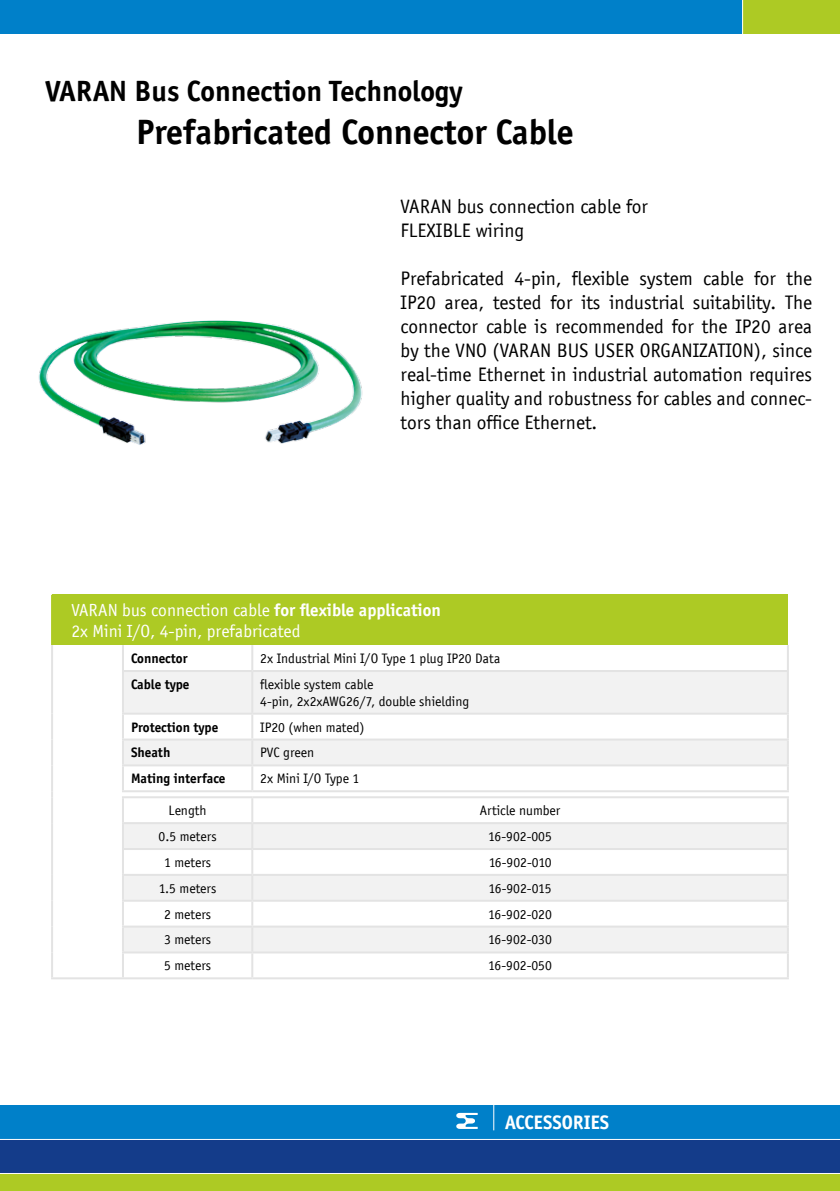
<style>
.page{position:relative;width:840px;height:1191px;background:#fff}
.page>*{position:absolute;margin:0;border:0;box-sizing:border-box;transform-origin:0 0}
.t1{font:700 36px "Officina Sans EF";color:#000}
.t2{font:700 30px "Officina Sans EF";color:#000}
.t3{font:20px/24px "Officina Sans EF";color:#000}
.t4{font:700 20px "Officina Sans EF";color:#fff}
.t5{font:18px/21.6px "Officina Sans EF";color:#fff}
.t6{font:14px/16.8px "Officina Sans EF";color:#000}
.t7{font:700 14px "Officina Sans EF";color:#000}
.s1{font-weight:700}
</style>
<div class="page">
<div style="left:0;top:0;width:839px;height:34px;background:#0080c9"></div>
<div style="left:741px;top:0;width:98px;height:34px;background:#adca24"></div>
<hr style="left:741px;top:0;width:1px;height:36px;background:#fff">
<div style="left:0;top:1106px;width:839px;height:34px;background:#0080c9"></div>
<div style="left:0;top:1140px;width:839px;height:33px;background:#143c8a"></div>
<hr style="left:0;top:1139px;width:839px;height:1px;background:#fff">
<div style="left:0;top:1174px;width:839px;height:17px;background:#adca24"></div>
<svg style="left:456px;top:1112px;width:21px;height:17px"></svg>
<img style="left:38px;top:320px;width:325px;height:125px">
<div style="left:52px;top:595px;width:735px;height:50px;background:#adca24"></div>
<svg style="left:124px;top:672px;width:662px;height:279px;fill:#f2f2f2"></svg>
<svg style="left:124px;top:792px;width:662px;height:4px"></svg>
<hr style="left:51px;top:977px;width:72px;height:2px;background:#e3e3e3">
<hr style="left:122px;top:738px;width:130px;height:2px;background:#e3e3e3">
<hr style="left:252px;top:738px;width:536px;height:2px;background:#e3e3e3">
<hr style="left:122px;top:764px;width:130px;height:2px;background:#e3e3e3">
<hr style="left:252px;top:764px;width:536px;height:2px;background:#e3e3e3">
<hr style="left:122px;top:848px;width:130px;height:2px;background:#e3e3e3">
<hr style="left:252px;top:848px;width:536px;height:2px;background:#e3e3e3">
<hr style="left:122px;top:874px;width:130px;height:2px;background:#e3e3e3">
<hr style="left:252px;top:874px;width:536px;height:2px;background:#e3e3e3">
<hr style="left:122px;top:899px;width:130px;height:2px;background:#e3e3e3">
<hr style="left:252px;top:899px;width:536px;height:2px;background:#e3e3e3">
<hr style="left:122px;top:925px;width:130px;height:2px;background:#e3e3e3">
<hr style="left:252px;top:925px;width:536px;height:2px;background:#e3e3e3">
<hr style="left:122px;top:796px;width:130px;height:2px;background:#e3e3e3">
<hr style="left:122px;top:798px;width:2px;height:24px;background:#e3e3e3">
<hr style="left:252px;top:796px;width:536px;height:2px;background:#e3e3e3">
<hr style="left:786px;top:798px;width:2px;height:24px;background:#e3e3e3">
<hr style="left:122px;top:824px;width:2px;height:24px;background:#e3e3e3">
<hr style="left:786px;top:824px;width:2px;height:24px;background:#e3e3e3">
<hr style="left:122px;top:850px;width:2px;height:24px;background:#e3e3e3">
<hr style="left:786px;top:850px;width:2px;height:24px;background:#e3e3e3">
<hr style="left:122px;top:876px;width:2px;height:23px;background:#e3e3e3">
<hr style="left:786px;top:876px;width:2px;height:23px;background:#e3e3e3">
<hr style="left:122px;top:901px;width:2px;height:24px;background:#e3e3e3">
<hr style="left:786px;top:901px;width:2px;height:24px;background:#e3e3e3">
<hr style="left:122px;top:927px;width:2px;height:24px;background:#e3e3e3">
<hr style="left:786px;top:927px;width:2px;height:24px;background:#e3e3e3">
<hr style="left:122px;top:953px;width:2px;height:24px;background:#e3e3e3">
<hr style="left:786px;top:953px;width:2px;height:24px;background:#e3e3e3">
<hr style="left:251px;top:645px;width:2px;height:25px;background:#e3e3e3">
<hr style="left:786px;top:645px;width:2px;height:25px;background:#e3e3e3">
<hr style="left:122px;top:670px;width:130px;height:2px;background:#e3e3e3">
<hr style="left:252px;top:670px;width:536px;height:2px;background:#e3e3e3">
<hr style="left:251px;top:672px;width:2px;height:40px;background:#e3e3e3">
<hr style="left:786px;top:672px;width:2px;height:40px;background:#e3e3e3">
<hr style="left:122px;top:712px;width:130px;height:2px;background:#e3e3e3">
<hr style="left:252px;top:712px;width:536px;height:2px;background:#e3e3e3">
<hr style="left:251px;top:714px;width:2px;height:24px;background:#e3e3e3">
<hr style="left:786px;top:714px;width:2px;height:24px;background:#e3e3e3">
<hr style="left:251px;top:740px;width:2px;height:24px;background:#e3e3e3">
<hr style="left:786px;top:740px;width:2px;height:24px;background:#e3e3e3">
<hr style="left:251px;top:766px;width:2px;height:24px;background:#e3e3e3">
<hr style="left:786px;top:766px;width:2px;height:24px;background:#e3e3e3">
<hr style="left:122px;top:790px;width:130px;height:2px;background:#e3e3e3">
<hr style="left:252px;top:790px;width:536px;height:2px;background:#e3e3e3">
<hr style="left:251px;top:798px;width:2px;height:24px;background:#e3e3e3">
<hr style="left:122px;top:822px;width:130px;height:2px;background:#e3e3e3">
<hr style="left:252px;top:822px;width:536px;height:2px;background:#e3e3e3">
<hr style="left:251px;top:824px;width:2px;height:24px;background:#e3e3e3">
<hr style="left:251px;top:850px;width:2px;height:24px;background:#e3e3e3">
<hr style="left:251px;top:876px;width:2px;height:23px;background:#e3e3e3">
<hr style="left:251px;top:901px;width:2px;height:24px;background:#e3e3e3">
<hr style="left:251px;top:927px;width:2px;height:24px;background:#e3e3e3">
<hr style="left:122px;top:951px;width:130px;height:2px;background:#e3e3e3">
<hr style="left:123px;top:977px;width:129px;height:2px;background:#e3e3e3">
<hr style="left:252px;top:951px;width:536px;height:2px;background:#e3e3e3">
<hr style="left:251px;top:953px;width:2px;height:24px;background:#e3e3e3">
<hr style="left:252px;top:977px;width:536px;height:2px;background:#e3e3e3">
<hr style="left:51px;top:595px;width:2px;height:50px;background:#adca24">
<hr style="left:51px;top:645px;width:2px;height:26px;background:#e3e3e3">
<hr style="left:122px;top:645px;width:2px;height:25px;background:#e3e3e3">
<hr style="left:51px;top:671px;width:2px;height:42px;background:#e3e3e3">
<hr style="left:122px;top:672px;width:2px;height:40px;background:#e3e3e3">
<hr style="left:51px;top:713px;width:2px;height:26px;background:#e3e3e3">
<hr style="left:122px;top:714px;width:2px;height:24px;background:#e3e3e3">
<hr style="left:51px;top:739px;width:2px;height:26px;background:#e3e3e3">
<hr style="left:122px;top:740px;width:2px;height:24px;background:#e3e3e3">
<hr style="left:51px;top:765px;width:2px;height:26px;background:#e3e3e3">
<hr style="left:122px;top:766px;width:2px;height:24px;background:#e3e3e3">
<svg style="left:51px;top:791px;width:2px;height:6px"></svg>
<hr style="left:51px;top:797px;width:2px;height:26px;background:#e3e3e3">
<hr style="left:51px;top:823px;width:2px;height:26px;background:#e3e3e3">
<hr style="left:51px;top:849px;width:2px;height:26px;background:#e3e3e3">
<hr style="left:51px;top:875px;width:2px;height:25px;background:#e3e3e3">
<hr style="left:51px;top:900px;width:2px;height:26px;background:#e3e3e3">
<hr style="left:51px;top:926px;width:2px;height:26px;background:#e3e3e3">
<hr style="left:51px;top:952px;width:2px;height:25px;background:#e3e3e3">
<hr style="left:493px;top:1100px;width:1px;height:30px;background:#fff">
<h2 class="t2" style="left:45px;top:72px;width:418px">VARAN Bus Connection Technology</h2>
<h1 class="t1" style="left:136px;top:110px;width:438px">Prefabricated Connector Cable</h1>
<p class="t3" style="left:400px;top:194px;width:249px">VARAN bus connection cable for<br>FLEXIBLE wiring</p>
<p class="t3" style="left:400px;top:266px;width:413px;text-align:justify">Prefabricated 4-pin, flexible system cable for the IP20 area, tested for its industrial suitability. The connector cable is recommended for the IP20 area by the VNO (VARAN BUS USER ORGANIZATION), since real-time Ethernet in industrial automation requires higher quality and robustness for cables and connec&shy;tors than office Ethernet.</p>
<p class="t5" style="left:71px;top:599px;width:371px">VARAN bus connection cable <span class="s1">for flexible application<br></span>2x Mini I/O, 4-pin, prefabricated</p>
<p class="t7" style="left:131px;top:650px;width:58px">Connector</p>
<p class="t6" style="left:260px;top:650px;width:241px">2x Industrial Mini I/O Type 1 plug IP20 Data</p>
<p class="t7" style="left:131px;top:676px;width:60px">Cable type</p>
<p class="t6" style="left:260px;top:676px;width:210px">flexible system cable<br>4-pin, 2x2xAWG26/7, double shielding</p>
<p class="t7" style="left:131px;top:718px;width:89px">Protection type</p>
<p class="t6" style="left:260px;top:718px;width:106px">IP20 (when mated)</p>
<p class="t7" style="left:131px;top:744px;width:41px">Sheath</p>
<p class="t6" style="left:260px;top:744px;width:55px">PVC green</p>
<p class="t7" style="left:131px;top:770px;width:96px">Mating interface</p>
<p class="t6" style="left:260px;top:770px;width:100px">2x Mini I/O Type 1</p>
<p class="t6" style="left:168px;top:802px;width:39px">Length</p>
<p class="t6" style="left:479px;top:802px;width:82px">Article number</p>
<p class="t6" style="left:158px;top:828px;width:59px">0.5 meters</p>
<p class="t6" style="left:488px;top:828px;width:65px">16-902-005</p>
<p class="t6" style="left:164px;top:854px;width:49px">1 meters</p>
<p class="t6" style="left:488px;top:854px;width:64px">16-902-010</p>
<p class="t6" style="left:159px;top:880px;width:59px">1.5 meters</p>
<p class="t6" style="left:488px;top:880px;width:65px">16-902-015</p>
<p class="t6" style="left:164px;top:905px;width:49px">2 meters</p>
<p class="t6" style="left:488px;top:905px;width:65px">16-902-020</p>
<p class="t6" style="left:164px;top:931px;width:49px">3 meters</p>
<p class="t6" style="left:488px;top:931px;width:65px">16-902-030</p>
<p class="t6" style="left:164px;top:957px;width:49px">5 meters</p>
<p class="t6" style="left:488px;top:957px;width:65px">16-902-050</p>
<p class="t4" style="left:505px;top:1109px;width:105px">Accessories</p>
</div>
